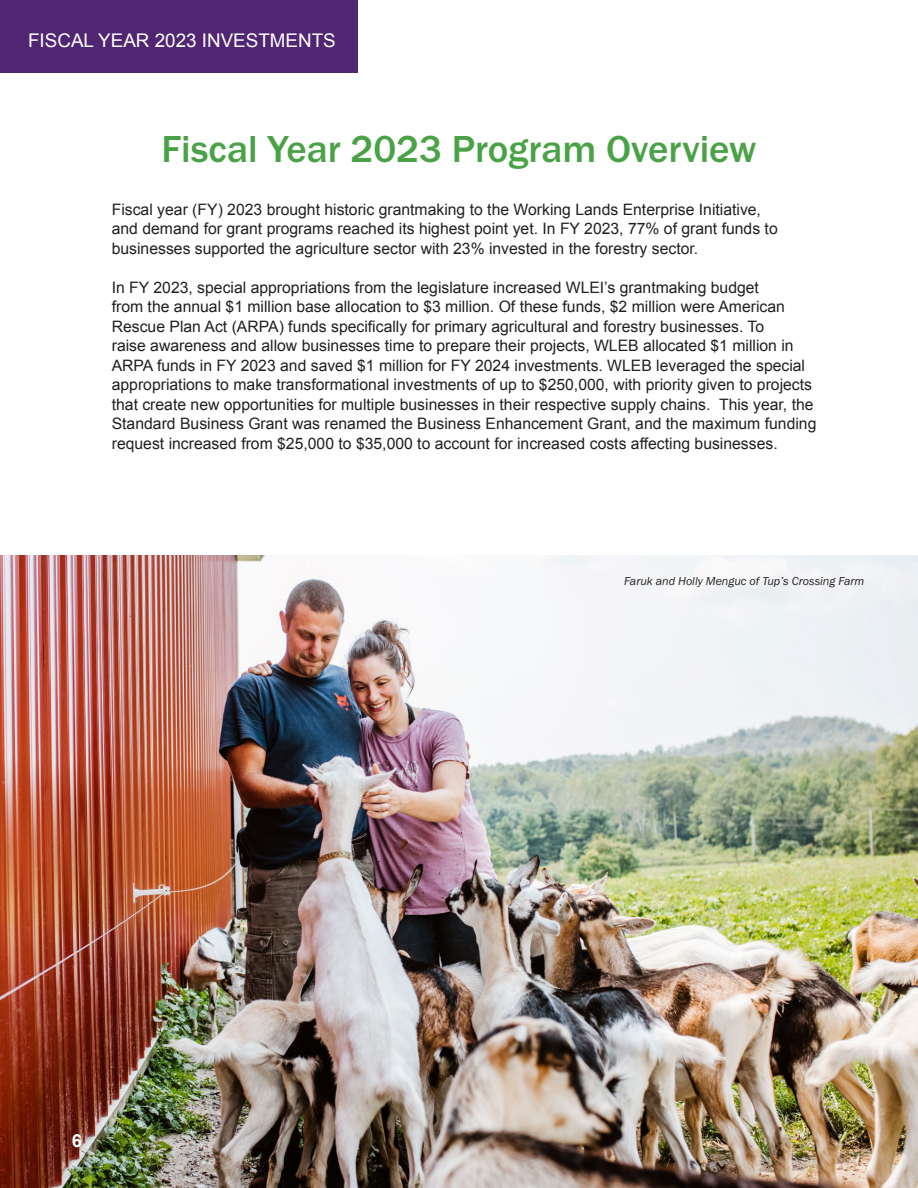
<style>
.page{position:relative;width:918px;height:1188px;background:#fff}
.page>*{position:absolute;margin:0;border:0;box-sizing:border-box;transform-origin:0 0}
.t1{font:500 39px "Franklin Gothic URW";color:#4aa246}
.t2{font:18.9px "Arial";color:#fff}
.t3{font:700 18px "Arial";color:#fff}
.t4{font:15.75px/19.5px "Arial";color:#231f20}
.t5{font:12px "Franklin Gothic URW Boo Ita";color:#231f20}
</style>
<div class="page">
<div style="left:0;top:0;width:357px;height:72px;background:#502672"></div>
<img style="left:0;top:555px;width:918px;height:633px">
<p class="t2" style="left:28px;top:28px;width:309px">FISCAL YEAR 2023 INVESTMENTS</p>
<p class="t1" style="left:162px;top:124px;width:596px">Fiscal Year 2023 Program Overview</p>
<p class="t4" style="left:112px;top:199px;width:667px">Fiscal year (FY) 2023 brought historic grantmaking to the Working Lands Enterprise Initiative, and demand for grant programs reached its highest point yet. In FY 2023, 77% of grant funds to businesses supported the agriculture sector with 23% invested in the forestry sector.</p>
<p class="t4" style="left:112px;top:277px;width:706px">In FY 2023, special appropriations from the legislature increased WLEI’s grantmaking budget<br>from the annual $1 million base allocation to $3 million. Of these funds, $2 million were American Rescue Plan Act (ARPA) funds specifically for primary agricultural and forestry businesses. To<br>raise awareness and allow businesses time to prepare their projects, WLEB allocated $1 million in ARPA funds in FY 2023 and saved $1 million for FY 2024 investments. WLEB leveraged the special appropriations to make transformational investments of up to $250,000, with priority given to projects that create new opportunities for multiple businesses in their respective supply chains. This year, the Standard Business Grant was renamed the Business Enhancement Grant, and the maximum funding request increased from $25,000 to $35,000 to account for increased costs affecting businesses.</p>
<p class="t3" style="left:72px;top:1129px;width:12px">6</p>
<p class="t5" style="left:624px;top:573px;width:242px">Faruk and Holly Menguc of Tup’s Crossing Farm</p>
</div>
